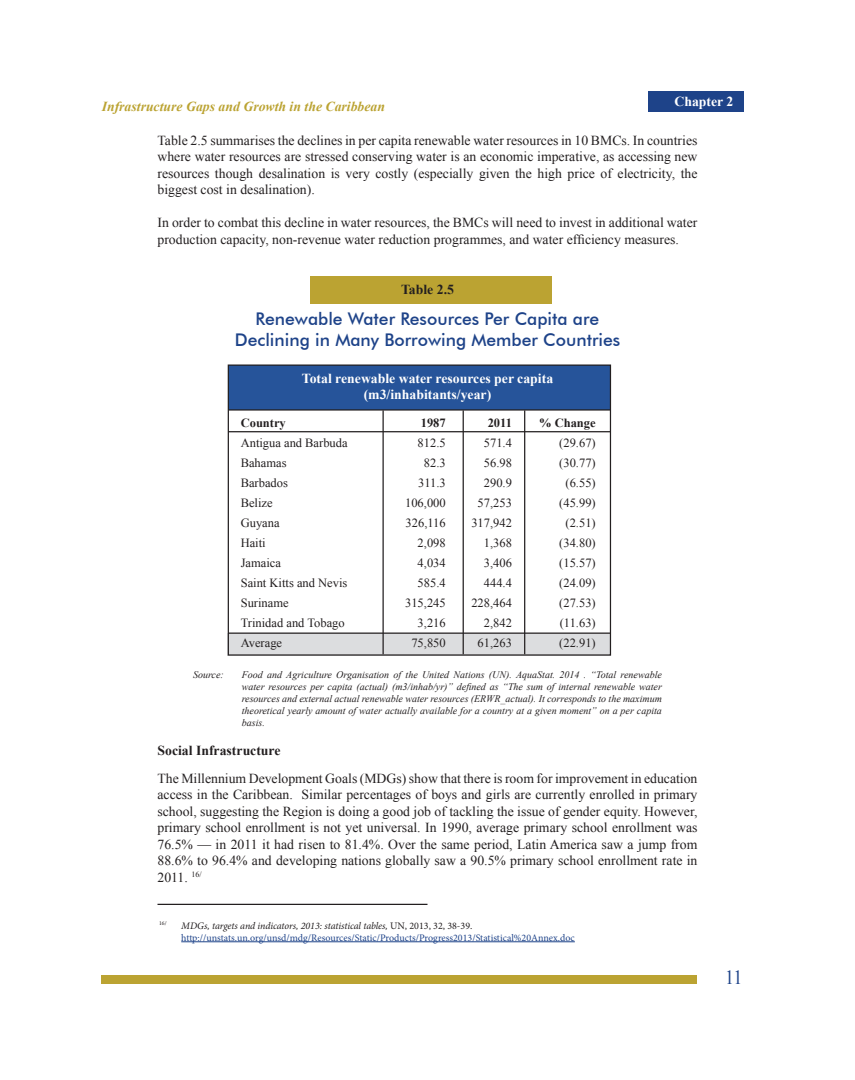
<style>
.page{position:relative;width:855px;height:1080px;background:#fff}
.page>*{position:absolute;margin:0;border:0;box-sizing:border-box;transform-origin:0 0}
.t1{font:20px "Times New Roman";color:#1e4389;scale:.9 1}
.t2{font:500 17.5px "Futura BT";color:#1e4389}
.t3{font:13.75px/16.5px "Times New Roman";color:#231f20;text-align:justify}
.t4{font:700 13.75px "Times New Roman";color:#fff}
.t5{font:italic 700 13.75px "Times New Roman";color:#bba332}
.t6{font:700 13.75px "Times New Roman";color:#231f20}
.t7{font:12.5px "Times New Roman";color:#231f20}
.t8{font:700 12.5px "Times New Roman";color:#231f20}
.t9{font:italic 10px/12px "Times New Roman";color:#231f20;text-align:justify}
.t10{font:10px "Minion Pro";color:#1e4389}
.t11{font:italic 10px "Minion Pro";letter-spacing:-.005em;color:#231f20}
.t12{font:5.88px "Minion Pro";color:#231f20}
.s1{font-style:normal}
</style>
<div class="page">
<div style="left:101px;top:976px;width:595px;height:8px;background:#bba332"></div>
<div style="left:648px;top:92px;width:95px;height:20px;background:#1e4389"></div>
<div style="left:310px;top:276px;width:242px;height:28px;background:#bba332"></div>
<div style="left:228px;top:633px;width:383px;height:22px;background:#dcdddf"></div>
<div style="left:229px;top:365px;width:382px;height:45px;background:#26549a"></div>
<div style="left:228px;top:364px;width:383px;height:292px;border:1px solid #231f20"></div>
<hr style="left:229px;top:409px;width:382px;height:2px;background:#231f20">
<hr style="left:228px;top:633px;width:382px;height:1px;background:#231f20">
<hr style="left:228px;top:431px;width:382px;height:1px;background:#231f20">
<hr style="left:181px;top:942px;width:394px;height:1px;background:#1e4389">
<hr style="left:158px;top:904px;width:270px;height:1px;background:#231f20">
<hr style="left:524px;top:410px;width:1px;height:244px;background:#231f20">
<hr style="left:463px;top:410px;width:1px;height:244px;background:#231f20">
<hr style="left:382px;top:410px;width:2px;height:244px;background:#231f20">
<p class="t4" style="left:675px;top:92px;width:60px">Chapter 2</p>
<p class="t5" style="left:102px;top:96px;width:285px">Infrastructure Gaps and Growth in the Caribbean</p>
<p class="t3" style="left:158px;top:131px;width:542px">Table 2.5 summarises the declines in per capita renewable water resources in 10 BMCs. In countries where water resources are stressed conserving water is an economic imperative, as accessing new resources though desalination is very costly (especially given the high price of electricity, the biggest cost in desalination).</p>
<p class="t3" style="left:158px;top:214px;width:542px">In order to combat this decline in water resources, the BMCs will need to invest in additional water production capacity, non-revenue water reduction programmes, and water efficiency measures.</p>
<p class="t6" style="left:401px;top:280px;width:54px">Table 2.5</p>
<p class="t2" style="left:256px;top:308px;width:345px">Renewable Water Resources Per Capita are</p>
<p class="t2" style="left:235px;top:329px;width:387px">Declining in Many Borrowing Member Countries</p>
<p class="t4" style="left:302px;top:369px;width:253px">Total renewable water resources per capita</p>
<p class="t4" style="left:364px;top:385px;width:129px">(m3/inhabitants/year)</p>
<p class="t8" style="left:241px;top:414px;width:47px">Country</p>
<p class="t8" style="left:421px;top:414px;width:26px">1987</p>
<p class="t8" style="left:488px;top:414px;width:26px">2011</p>
<p class="t8" style="left:539px;top:414px;width:58px">% Change</p>
<p class="t7" style="left:241px;top:434px;width:108px">Antigua and Barbuda</p>
<p class="t7" style="left:418px;top:434px;width:30px">812.5</p>
<p class="t7" style="left:484px;top:434px;width:30px">571.4</p>
<p class="t7" style="left:559px;top:434px;width:38px">(29.67)</p>
<p class="t7" style="left:241px;top:454px;width:47px">Bahamas</p>
<p class="t7" style="left:424px;top:454px;width:23px">82.3</p>
<p class="t7" style="left:484px;top:454px;width:30px">56.98</p>
<p class="t7" style="left:559px;top:454px;width:38px">(30.77)</p>
<p class="t7" style="left:241px;top:474px;width:49px">Barbados</p>
<p class="t7" style="left:418px;top:474px;width:29px">311.3</p>
<p class="t7" style="left:484px;top:474px;width:30px">290.9</p>
<p class="t7" style="left:566px;top:474px;width:32px">(6.55)</p>
<p class="t7" style="left:241px;top:494px;width:33px">Belize</p>
<p class="t7" style="left:405px;top:494px;width:42px">106,000</p>
<p class="t7" style="left:478px;top:494px;width:36px">57,253</p>
<p class="t7" style="left:559px;top:494px;width:38px">(45.99)</p>
<p class="t7" style="left:241px;top:514px;width:40px">Guyana</p>
<p class="t7" style="left:406px;top:514px;width:42px">326,116</p>
<p class="t7" style="left:471px;top:514px;width:42px">317,942</p>
<p class="t7" style="left:566px;top:514px;width:32px">(2.51)</p>
<p class="t7" style="left:241px;top:534px;width:26px">Haiti</p>
<p class="t7" style="left:418px;top:534px;width:30px">2,098</p>
<p class="t7" style="left:484px;top:534px;width:30px">1,368</p>
<p class="t7" style="left:559px;top:534px;width:38px">(34.80)</p>
<p class="t7" style="left:241px;top:554px;width:42px">Jamaica</p>
<p class="t7" style="left:418px;top:554px;width:30px">4,034</p>
<p class="t7" style="left:484px;top:554px;width:30px">3,406</p>
<p class="t7" style="left:559px;top:554px;width:38px">(15.57)</p>
<p class="t7" style="left:241px;top:574px;width:108px">Saint Kitts and Nevis</p>
<p class="t7" style="left:418px;top:574px;width:30px">585.4</p>
<p class="t7" style="left:484px;top:574px;width:30px">444.4</p>
<p class="t7" style="left:559px;top:574px;width:38px">(24.09)</p>
<p class="t7" style="left:241px;top:594px;width:49px">Suriname</p>
<p class="t7" style="left:405px;top:594px;width:42px">315,245</p>
<p class="t7" style="left:471px;top:594px;width:42px">228,464</p>
<p class="t7" style="left:559px;top:594px;width:38px">(27.53)</p>
<p class="t7" style="left:241px;top:614px;width:105px">Trinidad and Tobago</p>
<p class="t7" style="left:418px;top:614px;width:30px">3,216</p>
<p class="t7" style="left:484px;top:614px;width:30px">2,842</p>
<p class="t7" style="left:560px;top:614px;width:37px">(11.63)</p>
<p class="t7" style="left:241px;top:634px;width:43px">Average</p>
<p class="t7" style="left:411px;top:634px;width:36px">75,850</p>
<p class="t7" style="left:478px;top:634px;width:36px">61,263</p>
<p class="t7" style="left:559px;top:634px;width:38px">(22.91)</p>
<p class="t9" style="left:193px;top:668px;width:32px">Source:</p>
<p class="t9" style="left:242px;top:668px;width:422px">Food and Agriculture Organisation of the United Nations (UN). AquaStat. 2014 . “Total renewable water resources per capita (actual) (m3/inhab/yr)” defined as “The sum of internal renewable water resources and external actual renewable water resources (ERWR_actual). It corresponds to the maximum theoretical yearly amount of water actually available for a country at a given moment” on a per capita basis.</p>
<p class="t6" style="left:158px;top:741px;width:125px">Social Infrastructure</p>
<p class="t3" style="left:158px;top:770px;width:542px">The Millennium Development Goals (MDGs) show that there is room for improvement in education access in the Caribbean. Similar percentages of boys and girls are currently enrolled in primary school, suggesting the Region is doing a good job of tackling the issue of gender equity. However, primary school enrollment is not yet universal. In 1990, average primary school enrollment was 76.5% — in 2011 it had risen to 81.4%. Over the same period, Latin America saw a jump from 88.6% to 96.4% and developing nations globally saw a 90.5% primary school enrollment rate in 2011. <sup>16/</sup></p>
<p class="t12" style="left:159px;top:920px;width:9px">16/</p>
<p class="t11" style="left:181px;top:919px;width:293px">MDGs, targets and indicators, 2013: statistical tables, <span class="s1">UN, 2013, 32, 38-39.</span></p>
<p class="t10" style="left:181px;top:931px;width:395px">http://unstats.un.org/unsd/mdg/Resources/Static/Products/Progress2013/Statistical%20Annex.doc</p>
<h1 class="t1" style="left:725px;top:964px;width:21px">11</h1>
</div>
